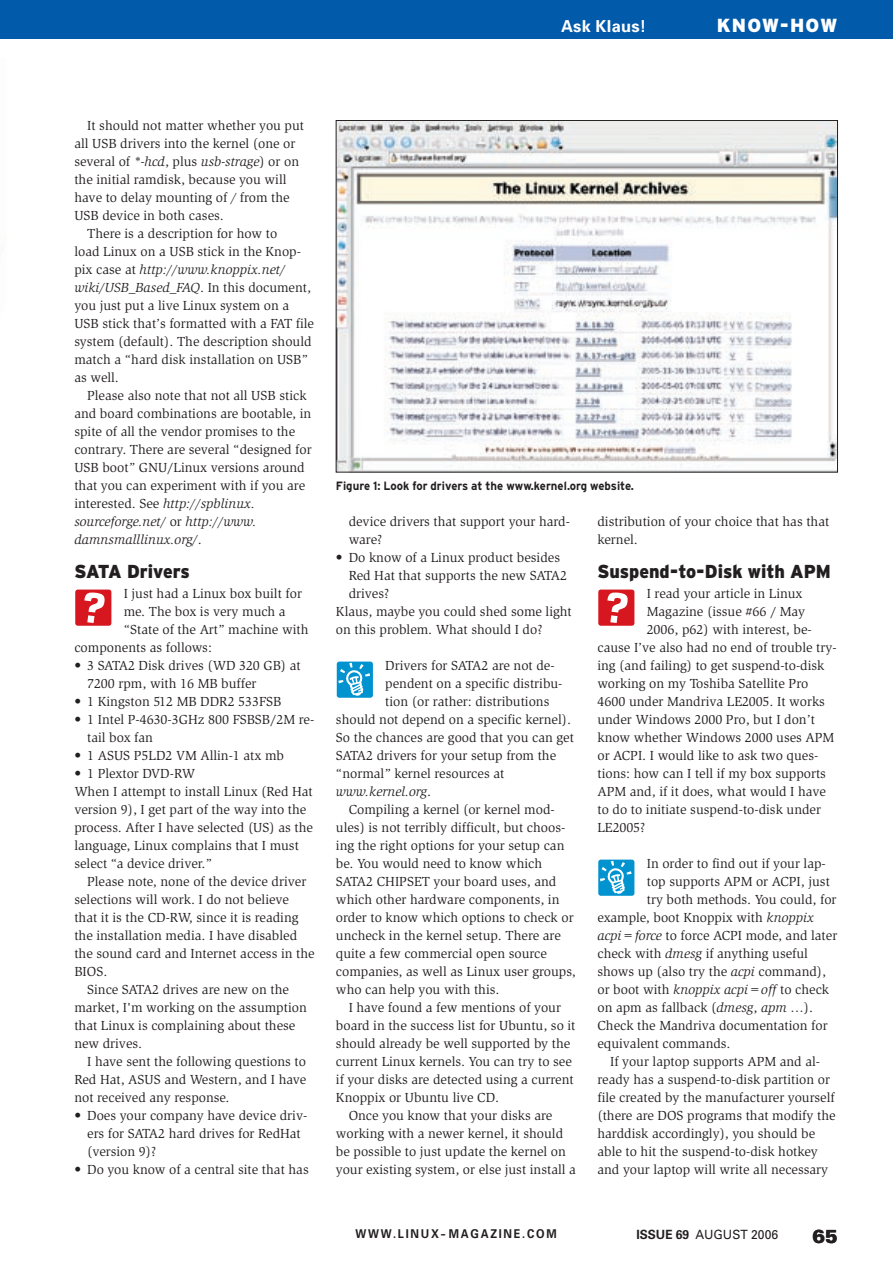
<style>
.page{position:relative;width:893px;height:1263px;background:#fff}
.page>*{position:absolute;margin:0;border:0;box-sizing:border-box;transform-origin:0 0}
._95_R{font:900 18.9px "Interstate";letter-spacing:.06em;color:#fff}
.Pagina{font:900 18.9px "Univers";color:#231f20}
._19_ZT{font:900 18.75px "Interstate";color:#231f20;scale:.95 1}
._95_RSW{font:700 16.5px "Univers";letter-spacing:.015em;color:#fff}
._10_L{font:13.5px/18px "Slimbach";color:#231f20}
._12_L_Initial{font:13.5px "Slimbach";color:#231f20}
._19_L_Auflistung{font:13.5px/18px "Slimbach";color:#231f20}
._11_L_ohne{font:13.5px/18px "Slimbach";color:#231f20}
._12_L_Initial-2{font:italic 13.5px "Slimbach";color:#231f20}
.Marginalie{font:12.75px "Univers";color:#231f20;scale:.95 1}
.Maginalie_URL{font:700 12.15px "Univers";letter-spacing:.16em;color:#231f20;scale:.9 1}
._50_B{font:700 12px "Interstate";color:#231f20;scale:.95 1}
.s1{font-style:italic}
.s2{font-style:normal}
.s3{font-weight:700}
</style>
<div class="page">
<svg style="left:75px;top:590px;width:36px;height:36px"></svg>
<svg style="left:337px;top:662px;width:36px;height:36px"></svg>
<svg style="left:598px;top:590px;width:36px;height:36px"></svg>
<svg style="left:598px;top:860px;width:36px;height:36px"></svg>
<img style="left:338px;top:122px;width:498px;height:348px">
<div style="left:0;top:0;width:893px;height:38px;background:#015aaa"></div>
<p class="_95_RSW" style="left:561px;top:16px;width:87px">Ask Klaus!</p>
<p class="_95_R" style="left:717px;top:15px;width:122px">KNOW-HOW</p>
<p class="_10_L" style="left:74px;top:117px;width:231px;text-indent:13px">It should not matter whether you put all USB drivers into the kernel (one or several of <span class="s1">*-hcd</span>, plus <span class="s1">usb-strage</span>) or on the initial ramdisk, because you will have to delay mounting of <span class="s1">/</span> from the USB device in both cases.</p>
<p class="_10_L" style="left:74px;top:225px;width:241px;text-indent:13px">There is a description for how to<br>load Linux on a USB stick in the Knop&shy;pix case at <span class="s1">http:// www. knoppix. net/ wiki/ USB_Based_FAQ</span>. In this document, you just put a live Linux system on a USB stick that’s formatted with a FAT file system (default). The description should match a “hard disk installation on USB” as well.</p>
<p class="_10_L" style="left:74px;top:387px;width:239px;text-indent:13px">Please also note that not all USB stick and board combinations are bootable, in spite of all the vendor promises to the contrary. There are several “designed for USB boot” GNU/ Linux versions around that you can experiment with if you are interested. See <span class="s1">http:// spblinux. sourceforge. net/</span> or <span class="s1">http:// www. damnsmalllinux. org/</span>.</p>
<p class="_19_ZT" style="left:74px;top:561px;width:123px">SATA Drivers</p>
<p class="_12_L_Initial" style="left:124px;top:586px;width:180px">I just had a Linux box built for</p>
<p class="_12_L_Initial" style="left:124px;top:604px;width:163px">me. The box is very much a</p>
<p class="_12_L_Initial" style="left:124px;top:622px;width:186px">“State of the Art” machine with</p>
<p class="_12_L_Initial" style="left:74px;top:640px;width:139px">components as follows:</p>
<p class="_19_L_Auflistung" style="left:87px;top:657px;width:215px;text-indent:-13px">• 3 SATA2 Disk drives (WD 320 GB) at<br>7200 rpm, with 16 MB buffer</p>
<p class="_19_L_Auflistung" style="left:74px;top:693px;width:209px">• 1 Kingston 512 MB DDR2 533FSB</p>
<p class="_19_L_Auflistung" style="left:87px;top:711px;width:229px;text-indent:-13px">• 1 Intel P-4630-3GHz 800 FSBSB/ 2M re&shy;tail box fan</p>
<p class="_19_L_Auflistung" style="left:74px;top:747px;width:211px">• 1 ASUS P5LD2 VM Allin-1 atx mb</p>
<p class="_19_L_Auflistung" style="left:74px;top:765px;width:122px">• 1 Plextor DVD-RW</p>
<p class="_11_L_ohne" style="left:74px;top:783px;width:240px">When I attempt to install Linux (Red Hat version 9), I get part of the way into the process. After I have selected (US) as the language, Linux complains that I must select “a device driver.”</p>
<p class="_10_L" style="left:74px;top:873px;width:242px;text-indent:13px">Please note, none of the device driver selections will work. I do not believe that it is the CD-RW, since it is reading the installation media. I have disabled the sound card and Internet access in the BIOS.</p>
<p class="_10_L" style="left:74px;top:981px;width:234px;text-indent:13px">Since SATA2 drives are new on the market, I'm working on the assumption that Linux is complaining about these new drives.</p>
<p class="_10_L" style="left:74px;top:1053px;width:233px;text-align:justify;text-indent:13px">I have sent the following questions to Red Hat, ASUS and Western, and I have not received any response.</p>
<p class="_19_L_Auflistung" style="left:87px;top:1107px;width:222px;text-indent:-13px">• Does your company have device driv&shy;ers for SATA2 hard drives for RedHat (version 9)?</p>
<p class="_19_L_Auflistung" style="left:74px;top:1161px;width:236px">• Do you know of a central site that has</p>
<p class="_50_B" style="left:336px;top:479px;width:315px">Figure 1: Look for drivers at the www.kernel.org website.</p>
<p class="_19_L_Auflistung" style="left:349px;top:513px;width:223px">device drivers that support your hard&shy;ware?</p>
<p class="_19_L_Auflistung" style="left:349px;top:549px;width:220px;text-indent:-13px">• Do know of a Linux product besides<br>Red Hat that supports the new SATA2 drives?</p>
<p class="_11_L_ohne" style="left:336px;top:603px;width:237px">Klaus, maybe you could shed some light on this problem. What should I do?</p>
<p class="_12_L_Initial" style="left:385px;top:658px;width:171px">Drivers for SATA2 are not de-</p>
<p class="_12_L_Initial" style="left:385px;top:676px;width:179px">pendent on a specific distribu-</p>
<p class="_12_L_Initial" style="left:385px;top:694px;width:166px">tion (or rather: distributions</p>
<p class="_12_L_Initial" style="left:336px;top:712px;width:237px">should not depend on a specific kernel).</p>
<p class="_12_L_Initial" style="left:336px;top:730px;width:240px">So the chances are good that you can get</p>
<p class="_12_L_Initial" style="left:336px;top:748px;width:222px">SATA2 drivers for your setup from the</p>
<p class="_12_L_Initial" style="left:336px;top:766px;width:170px">“normal” kernel resources at</p>
<p class="_12_L_Initial-2" style="left:336px;top:784px;width:97px">www. kernel. org<span class="s2">.</span></p>
<p class="_10_L" style="left:336px;top:801px;width:241px;text-indent:13px">Compiling a kernel (or kernel mod&shy;ules) is not terribly difficult, but choos&shy;ing the right options for your setup can be. You would need to know which SATA2 CHIPSET your board uses, and which other hardware components, in order to know which options to check or uncheck in the kernel setup. There are quite a few commercial open source companies, as well as Linux user groups, who can help you with this.</p>
<p class="_10_L" style="left:336px;top:999px;width:241px;text-indent:13px">I have found a few mentions of your board in the success list for Ubuntu, so it should already be well supported by the current Linux kernels. You can try to see if your disks are detected using a current Knoppix or Ubuntu live CD.</p>
<p class="_10_L" style="left:336px;top:1107px;width:241px;text-indent:13px">Once you know that your disks are working with a newer kernel, it should be possible to just update the kernel on your existing system, or else just install a</p>
<p class="_10_L" style="left:597px;top:513px;width:233px">distribution of your choice that has that kernel.</p>
<p class="_19_ZT" style="left:597px;top:561px;width:247px">Suspend-to-Disk with APM</p>
<p class="_12_L_Initial" style="left:647px;top:586px;width:157px">I read your article in Linux</p>
<p class="_12_L_Initial" style="left:647px;top:604px;width:160px">Magazine (issue #66 / May</p>
<p class="_12_L_Initial" style="left:647px;top:622px;width:167px">2006, p62) with interest, be-</p>
<p class="_12_L_Initial" style="left:597px;top:640px;width:241px">cause I’ve also had no end of trouble try-</p>
<p class="_12_L_Initial" style="left:597px;top:658px;width:229px">ing (and failing) to get suspend-to-disk</p>
<p class="_12_L_Initial" style="left:597px;top:676px;width:212px">working on my Toshiba Satellite Pro</p>
<p class="_12_L_Initial" style="left:597px;top:694px;width:229px">4600 under Mandriva LE2005. It works</p>
<p class="_12_L_Initial" style="left:597px;top:712px;width:219px">under Windows 2000 Pro, but I don’t</p>
<p class="_12_L_Initial" style="left:597px;top:730px;width:238px">know whether Windows 2000 uses APM</p>
<p class="_12_L_Initial" style="left:597px;top:748px;width:222px">or ACPI. I would like to ask two ques-</p>
<p class="_12_L_Initial" style="left:597px;top:766px;width:230px">tions: how can I tell if my box supports</p>
<p class="_12_L_Initial" style="left:597px;top:784px;width:230px">APM and, if it does, what would I have</p>
<p class="_12_L_Initial" style="left:597px;top:802px;width:225px">to do to initiate suspend-to-disk under</p>
<p class="_12_L_Initial" style="left:597px;top:820px;width:49px">LE2005?</p>
<p class="_12_L_Initial" style="left:647px;top:856px;width:181px">In order to find out if your lap-</p>
<p class="_12_L_Initial" style="left:647px;top:874px;width:185px">top supports APM or ACPI, just</p>
<p class="_12_L_Initial" style="left:647px;top:892px;width:191px">try both methods. You could, for</p>
<p class="_12_L_Initial" style="left:597px;top:910px;width:218px">example, boot Knoppix with <span class="s1">knoppix</span></p>
<p class="_12_L_Initial" style="left:597px;top:928px;width:241px"><span class="s1">acpi=force</span> to force ACPI mode, and later</p>
<p class="_12_L_Initial" style="left:597px;top:946px;width:212px">check with <span class="s1">dmesg</span> if anything useful</p>
<p class="_12_L_Initial" style="left:597px;top:964px;width:230px">shows up (also try the <span class="s1">acpi</span> command),</p>
<p class="_12_L_Initial" style="left:597px;top:982px;width:233px">or boot with <span class="s1">knoppix acpi=off</span> to check</p>
<p class="_12_L_Initial" style="left:597px;top:1000px;width:217px">on apm as fallback (<span class="s1">dmesg</span>, <span class="s1">apm</span> …).</p>
<p class="_12_L_Initial" style="left:597px;top:1018px;width:232px">Check the Mandriva documentation for</p>
<p class="_12_L_Initial" style="left:597px;top:1036px;width:134px">equivalent commands.</p>
<p class="_10_L" style="left:597px;top:1053px;width:240px;text-indent:13px">If your laptop supports APM and al&shy;ready has a suspend-to-disk partition or file created by the manufacturer yourself (there are DOS programs that modify the harddisk accordingly), you should be able to hit the suspend-to-disk hotkey and your laptop will write all necessary</p>
<p class="Maginalie_URL" style="left:355px;top:1226px;width:225px">WWW.LINUX-MAGAZINE.COM</p>
<p class="Marginalie" style="left:636px;top:1226px;width:151px"><span class="s3">ISSUE 69</span> AUGUST 2006</p>
<p class="Pagina" style="left:812px;top:1225px;width:27px">65</p>
</div>
